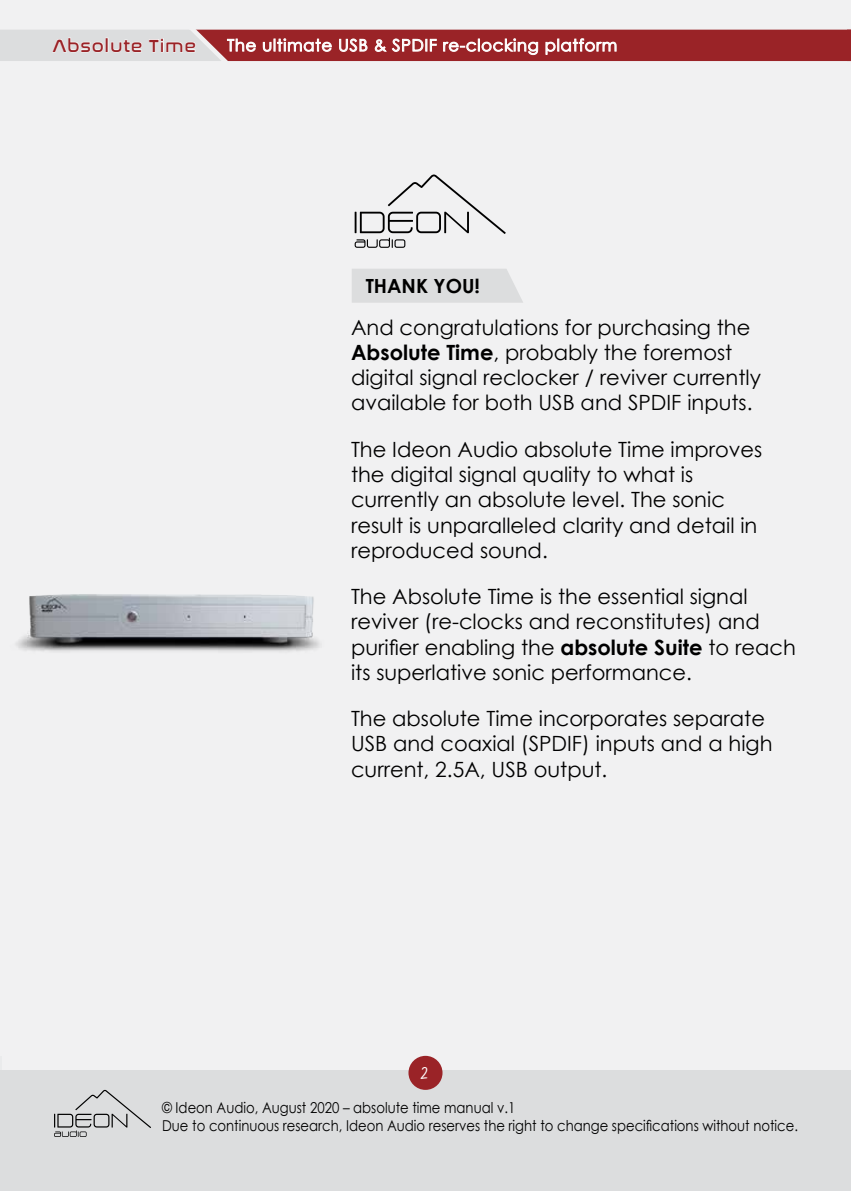
<style>
.page{position:relative;width:851px;height:1191px;background:#fff}
.page>*{position:absolute;margin:0;border:0;box-sizing:border-box;transform-origin:0 0}
.t1{font:21px/25.2px "Century Gothic";color:#000}
.t2{font:700 19.5px "Century Gothic";color:#000}
.t3{font:18px "Nasalization Rg";letter-spacing:.04em;color:#9a2327}
.t4{font:18px "Gunny Manual";color:#fff}
.t5{font:16.5px "Century Gothic";letter-spacing:.04em;color:#fff}
.t6{font:15px/18px "Century Gothic";color:#000;scale:.88 1}
.s1{font-weight:700}
</style>
<div class="page">
<div style="left:0;top:0;width:850px;height:1191px;background:#f1f1f2"></div>
<div style="left:0;top:1069px;width:850px;height:122px;background:#dcddde"></div>
<svg style="left:54px;top:1089px;width:97px;height:48px"></svg>
<div style="left:408px;top:1055px;width:34px;height:34px;background:#9a2327;border-radius:50%"></div>
<svg style="left:0;top:29px;width:850px;height:33px;background:#b5686b"></svg>
<div style="left:352px;top:269px;width:171px;height:34px;background:#dcddde"></div>
<svg style="left:354px;top:174px;width:151px;height:74px"></svg>
<img style="left:16px;top:594px;width:304px;height:58px">
<p class="t3" style="left:52px;top:29px;width:145px">Absolute Time</p>
<p class="t5" style="left:227px;top:34px;width:391px">The ultimate USB &amp; SPDIF re-clocking platform</p>
<p class="t2" style="left:365px;top:271px;width:116px">THANK YOU!</p>
<p class="t1" style="left:351px;top:314px;width:411px">And congratulations for purchasing the <span class="s1">Absolute Time</span>, probably the foremost digital signal reclocker / reviver currently available for both USB and SPDIF inputs.</p>
<p class="t1" style="left:351px;top:436px;width:413px">The Ideon Audio absolute Time improves the digital signal quality to what is currently an absolute level. The sonic result is unparalleled clarity and detail in reproduced sound.</p>
<p class="t1" style="left:351px;top:583px;width:446px">The Absolute Time is the essential signal reviver (re-clocks and reconstitutes) and purifier enabling the <span class="s1">absolute Suite</span> to reach its superlative sonic performance.</p>
<p class="t1" style="left:351px;top:705px;width:423px">The absolute Time incorporates separate<br>USB and coaxial (SPDIF) inputs and a high current, 2.5A, USB output.</p>
<p class="t4" style="left:420px;top:1061px;width:9px">2</p>
<p class="t6" style="left:162px;top:1098px;width:724px">© Ideon Audio, August 2020 – absolute time manual v.1<br>Due to continuous research, Ideon Audio reserves the right to change specifications without notice.</p>
</div>
